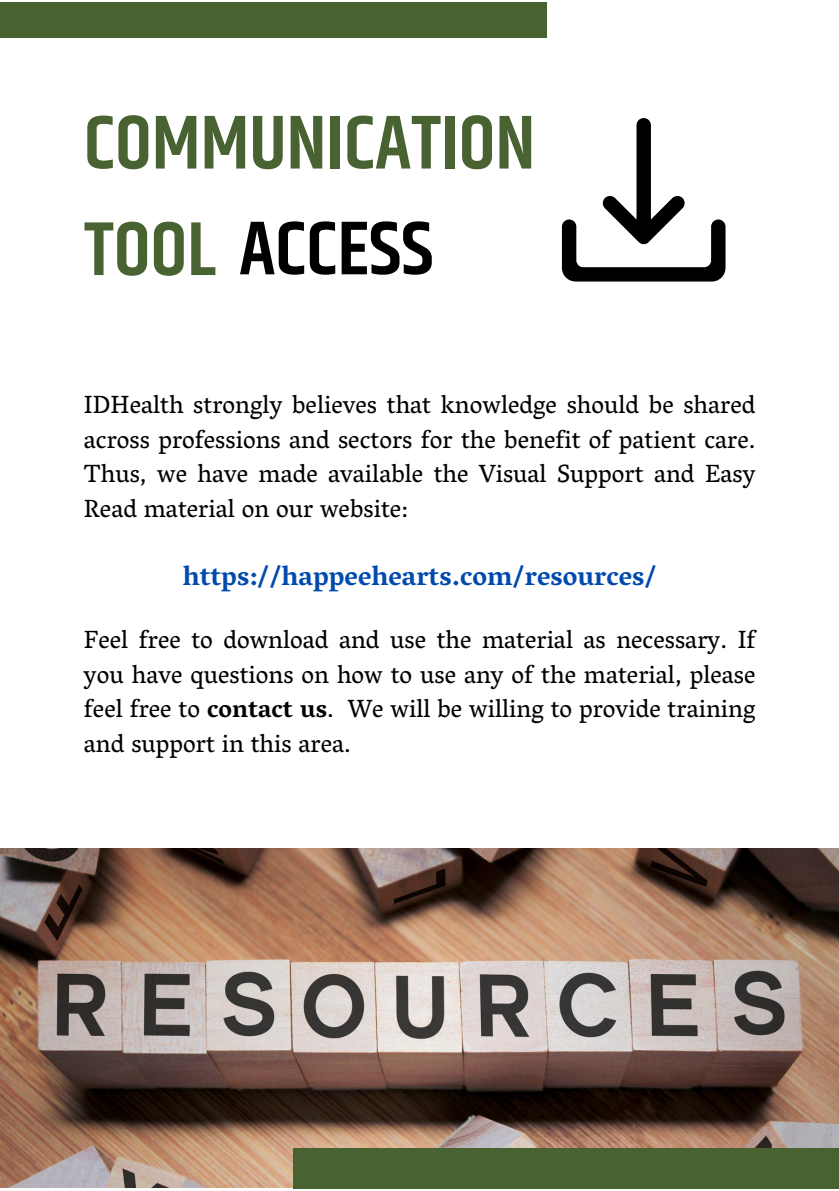
<style>
.page{position:relative;width:839px;height:1191px;background:#fff}
.page>*{position:absolute;margin:0;border:0;box-sizing:border-box;transform-origin:0 0}
.t1{font:600 76.8px "Khand";color:#486232}
.t2{font:600 76.8px "Khand";color:#000}
.t3{font:700 27.4px "Vesper Libre";color:#004aad}
.t4{font:25.4px/34.4px "Vesper Libre";color:#000;text-align:justify}
.s1{color:#486232}
.s2{font-weight:700}
</style>
<div class="page">
<div style="left:0;top:2px;width:546px;height:35px;background:#486232"></div>
<img style="left:0;top:849px;width:838px;height:339px">
<div style="left:293px;top:1148px;width:545px;height:41px;background:#486232"></div>
<svg style="left:562px;top:118px;width:163px;height:164px"></svg>
<p class="t1" style="left:84px;top:88px;width:453px">COMMUNICATION</p>
<p class="t2" style="left:84px;top:194px;width:351px"><span class="s1">TOOL</span> ACCESS</p>
<p class="t4" style="left:84px;top:388px;width:673px">IDHealth strongly believes that knowledge should be shared across professions and sectors for the benefit of patient care.<br>Thus, we have made available the Visual Support and Easy Read material on our website:</p>
<p class="t3" style="left:183px;top:560px;width:475px">https://happeehearts.com/resources/</p>
<p class="t4" style="left:84px;top:622px;width:673px">Feel free to download and use the material as necessary. If you have questions on how to use any of the material, please feel free to <span class="s2">contact us</span>. We will be willing to provide training and support in this area.</p>
</div>
